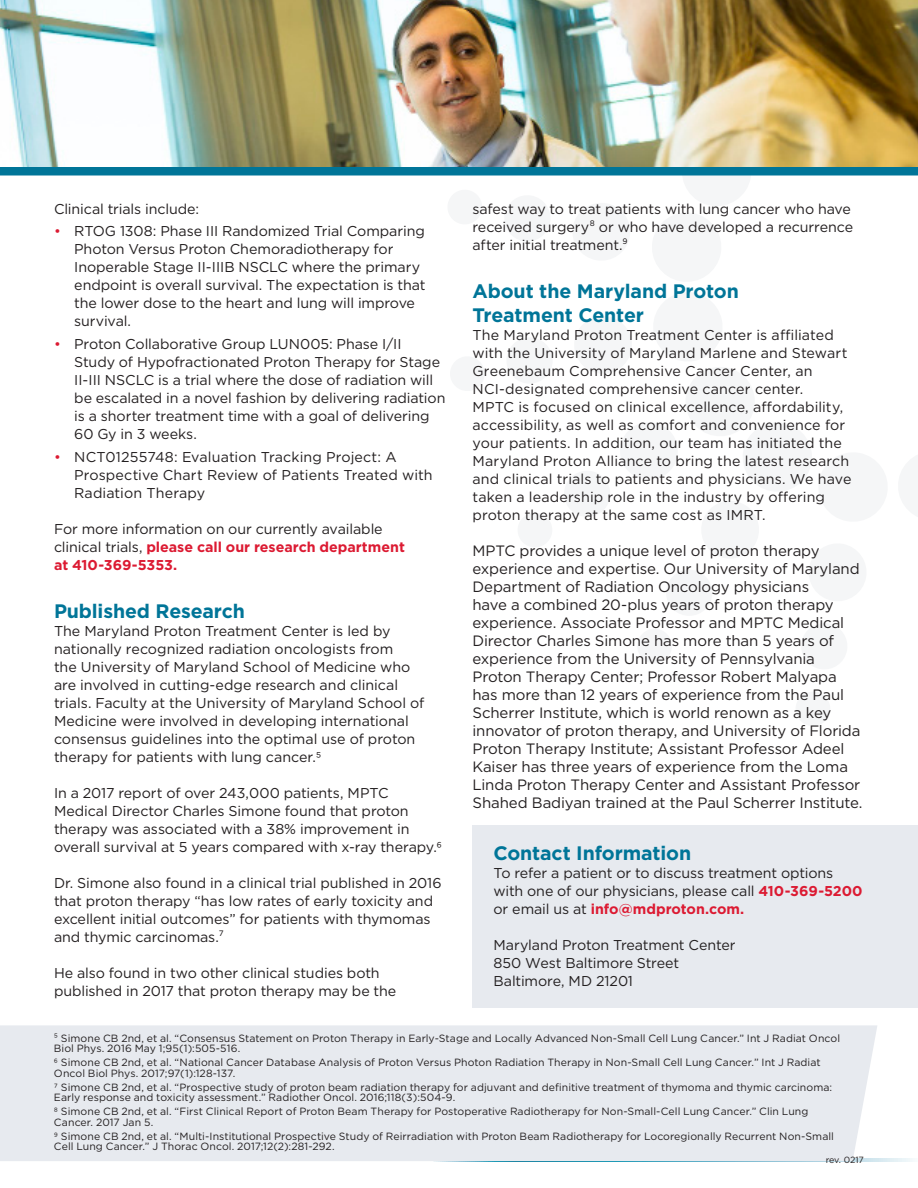
<style>
.page{position:relative;width:918px;height:1188px;background:#fff}
.page>*{position:absolute;margin:0;border:0;box-sizing:border-box;transform-origin:0 0}
.Headline{font:700 19.5px/24px "Gotham";letter-spacing:-.01em;color:#007598}
.Body{font:15px/18px "Gotham";letter-spacing:-.01em;color:#231f20}
.Body-2{font:14.25px/18px "Gotham";letter-spacing:-.005em;color:#231f20}
.Body-3{font:10.5px/10.5px "Gotham";letter-spacing:.005em;color:#231f20}
.t1{font:9px "Gotham";color:#231f20}
.s1{color:#dc1a32}
.s2{font-weight:700;color:#dc1a32}
</style>
<div class="page">
<svg style="left:877px;top:1159px;width:36px;height:2px"></svg>
<div style="left:0;top:1025px;width:877px;height:136px;background:#e7eaef"></div>
<div style="left:0;top:166px;width:918px;height:10px;background:#007598"></div>
<div style="left:472px;top:825px;width:446px;height:183px;background:#e7eaef"></div>
<img style="left:0;top:0;width:918px;height:166px">
<p class="Body-2" style="left:54px;top:200px;width:147px">Clinical trials include:</p>
<p class="Body-2" style="left:74px;top:222px;width:353px;text-indent:-20px"><span class="s1">•</span> RTOG 1308: Phase III Randomized Trial Comparing Photon Versus Proton Chemoradiotherapy for Inoperable Stage II-IIIB NSCLC where the primary endpoint is overall survival. The expectation is that the lower dose to the heart and lung will improve survival.</p>
<p class="Body-2" style="left:74px;top:335px;width:373px;text-indent:-20px"><span class="s1">•</span> Proton Collaborative Group LUN005: Phase I/II Study of Hypofractionated Proton Therapy for Stage II-III NSCLC is a trial where the dose of radiation will be escalated in a novel fashion by delivering radiation is a shorter treatment time with a goal of delivering 60 Gy in 3 weeks.</p>
<p class="Body-2" style="left:74px;top:447px;width:360px;text-indent:-20px"><span class="s1">•</span> NCT01255748: Evaluation Tracking Project: A<br>Prospective Chart Review of Patients Treated with<br>Radiation Therapy</p>
<p class="Body-2" style="left:54px;top:519px;width:352px">For more information on our currently available clinical trials, <span class="s2">please call our research department at 410-369-5353.</span></p>
<p class="Headline" style="left:54px;top:599px;width:192px">Published Research</p>
<p class="Body-2" style="left:54px;top:621px;width:372px">The Maryland Proton Treatment Center is led by nationally recognized radiation oncologists from<br>the University of Maryland School of Medicine who are involved in cutting-edge research and clinical trials. Faculty at the University of Maryland School of Medicine were involved in developing international consensus guidelines into the optimal use of proton therapy for patients with lung cancer.5</p>
<p class="Body-2" style="left:54px;top:783px;width:390px">In a 2017 report of over 243,000 patients, MPTC Medical Director Charles Simone found that proton therapy was associated with a 38% improvement in overall survival at 5 years compared with x-ray therapy.6</p>
<p class="Body-2" style="left:54px;top:873px;width:389px">Dr. Simone also found in a clinical trial published in 2016 that proton therapy “has low rates of early toxicity and excellent initial outcomes” for patients with thymomas and thymic carcinomas.⁷</p>
<p class="Body-2" style="left:54px;top:963px;width:344px">He also found in two other clinical studies both published in 2017 that proton therapy may be the</p>
<p class="Body-2" style="left:472px;top:200px;width:382px">safest way to treat patients with lung cancer who have received surgery⁸ or who have developed a recurrence after initial treatment.⁹</p>
<p class="Headline" style="left:472px;top:279px;width:268px">About the Maryland Proton<br>Treatment Center</p>
<p class="Body-2" style="left:472px;top:326px;width:380px">The Maryland Proton Treatment Center is affiliated with the University of Maryland Marlene and Stewart Greenebaum Comprehensive Cancer Center, an NCI-designated comprehensive cancer center.<br>MPTC is focused on clinical excellence, affordability, accessibility, as well as comfort and convenience for your patients. In addition, our team has initiated the Maryland Proton Alliance to bring the latest research and clinical trials to patients and physicians. We have taken a leadership role in the industry by offering proton therapy at the same cost as IMRT.</p>
<p class="Body" style="left:472px;top:541px;width:392px">MPTC provides a unique level of proton therapy experience and expertise. Our University of Maryland Department of Radiation Oncology physicians<br>have a combined 20-plus years of proton therapy experience. Associate Professor and MPTC Medical Director Charles Simone has more than 5 years of experience from the University of Pennsylvania Proton Therapy Center; Professor Robert Malyapa has more than 12 years of experience from the Paul Scherrer Institute, which is world renown as a key innovator of proton therapy, and University of Florida Proton Therapy Institute; Assistant Professor Adeel Kaiser has three years of experience from the Loma Linda Proton Therapy Center and Assistant Professor Shahed Badiyan trained at the Paul Scherrer Institute.</p>
<p class="Headline" style="left:494px;top:841px;width:199px">Contact Information</p>
<p class="Body-2" style="left:494px;top:864px;width:371px">To refer a patient or to discuss treatment options with one of our physicians, please call <span class="s2">410-369-5200 </span>or email us at <span class="s2">info@mdproton.com.</span></p>
<p class="Body-2" style="left:494px;top:936px;width:244px">Maryland Proton Treatment Center</p>
<p class="Body-2" style="left:494px;top:954px;width:187px">850 West Baltimore Street</p>
<p class="Body-2" style="left:494px;top:972px;width:141px">Baltimore, MD 21201</p>
<p class="Body-3" style="left:54px;top:1032px;width:788px">⁵ Simone CB 2nd, et al. “Consensus Statement on Proton Therapy in Early-Stage and Locally Advanced Non-Small Cell Lung Cancer.” Int J Radiat Oncol<br>Biol Phys. 2016 May 1;95(1):505-516.</p>
<p class="Body-3" style="left:54px;top:1057px;width:768px">6 Simone CB 2nd, et al. “National Cancer Database Analysis of Proton Versus Photon Radiation Therapy in Non-Small Cell Lung Cancer.” Int J Radiat<br>Oncol Biol Phys. 2017;97(1):128-137.</p>
<p class="Body-3" style="left:54px;top:1081px;width:780px">7 Simone CB 2nd, et al. “Prospective study of proton beam radiation therapy for adjuvant and definitive treatment of thymoma and thymic carcinoma:<br>Early response and toxicity assessment.” Radiother Oncol. 2016;118(3):504-9.</p>
<p class="Body-3" style="left:54px;top:1106px;width:756px">8 Simone CB 2nd, et al. “First Clinical Report of Proton Beam Therapy for Postoperative Radiotherapy for Non-Small-Cell Lung Cancer.” Clin Lung<br>Cancer. 2017 Jan 5.</p>
<p class="Body-3" style="left:54px;top:1130px;width:782px">9 Simone CB 2nd, et al. “Multi-Institutional Prospective Study of Reirradiation with Proton Beam Radiotherapy for Locoregionally Recurrent Non-Small<br>Cell Lung Cancer.” J Thorac Oncol. 2017;12(2):281-292.</p>
<p class="t1" style="left:826px;top:1154px;width:40px">rev. 0217</p>
</div>
